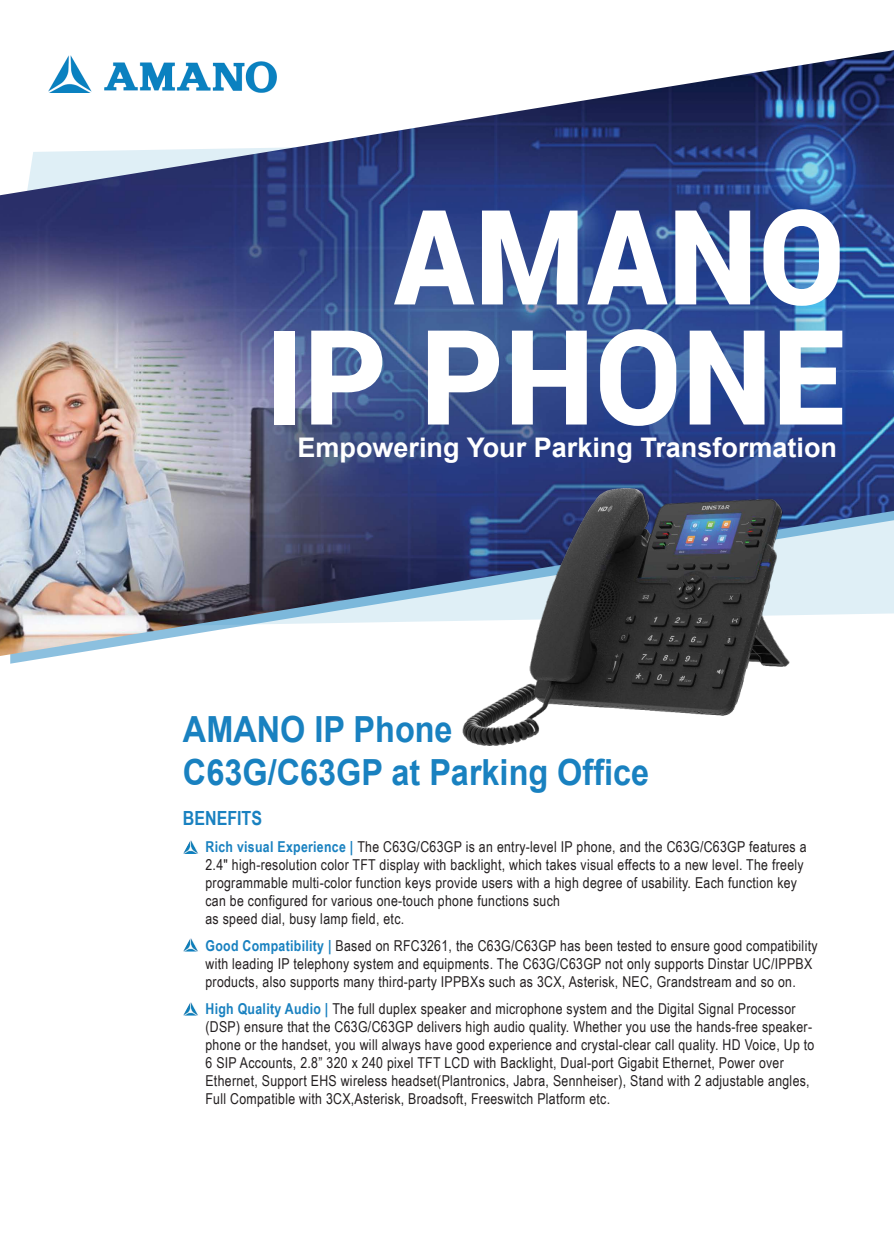
<style>
.page{position:relative;width:894px;height:1256px;background:#fff}
.page>*{position:absolute;margin:0;border:0;box-sizing:border-box;transform-origin:0 0}
.t1{font:900 132px/120px "Roboto";letter-spacing:.01em;color:#fff;text-align:right;scale:.95 1}
.t2{font:700 36px/43.2px "Arial";color:#1981c0;scale:.9 1}
.t3{font:700 27px "Arial";color:#fff}
.t4{font:700 19.5px "Arial Narrow";color:#1981c0}
.t5{font:15px/18px "Arial Narrow";letter-spacing:.02em;color:#231f20}
.s1{font-weight:700;color:#1981c0}
</style>
<div class="page">
<img style="left:0;top:50px;width:893px;height:609px">
<img style="left:49px;top:55px;width:227px;height:37px">
<img style="left:428px;top:465px;width:433px;height:281px">
<img style="left:183px;top:840px;width:15px;height:13px">
<img style="left:183px;top:938px;width:15px;height:13px">
<img style="left:183px;top:1002px;width:15px;height:13px">
<h1 class="t1" style="left:265px;top:192px;width:611px">AMANO<br>IP PHONE</h1>
<h3 class="t3" style="left:297px;top:429px;width:541px">Empowering Your Parking Transformation</h3>
<h2 class="t2" style="left:183px;top:708px;width:519px">AMANO IP Phone<br>C63G/C63GP at Parking Office</h2>
<h3 class="t4" style="left:183px;top:803px;width:81px">BENEFITS</h3>
<p class="t5" style="left:205px;top:836px;width:602px"><span class="s1">Rich visual Experience |</span> The C63G/C63GP is an entry-level IP phone, and the C63G/C63GP features a 2.4" high-resolution color TFT display with backlight, which takes visual effects to a new level. The freely programmable multi-color function keys provide users with a high degree of usability. Each function key can be configured for various one-touch phone functions such<br>as speed dial, busy lamp field, etc.</p>
<p class="t5" style="left:205px;top:935px;width:613px"><span class="s1">Good Compatibility |</span> Based on RFC3261, the C63G/C63GP has been tested to ensure good compatibility with leading IP telephony system and equipments. The C63G/C63GP not only supports Dinstar UC/IPPBX products, also supports many third-party IPPBXs such as 3CX, Asterisk, NEC, Grandstream and so on.</p>
<p class="t5" style="left:205px;top:998px;width:610px"><span class="s1">High Quality Audio |</span> The full duplex speaker and microphone system and the Digital Signal Processor (DSP) ensure that the C63G/C63GP delivers high audio quality. Whether you use the hands-free speaker&shy;phone or the handset, you will always have good experience and crystal-clear call quality. HD Voice, Up to 6 SIP Accounts, 2.8” 320 x 240 pixel TFT LCD with Backlight, Dual-port Gigabit Ethernet, Power over Ethernet, Support EHS wireless headset(Plantronics, Jabra, Sennheiser), Stand with 2 adjustable angles, Full Compatible with 3CX,Asterisk, Broadsoft, Freeswitch Platform etc.</p>
</div>
